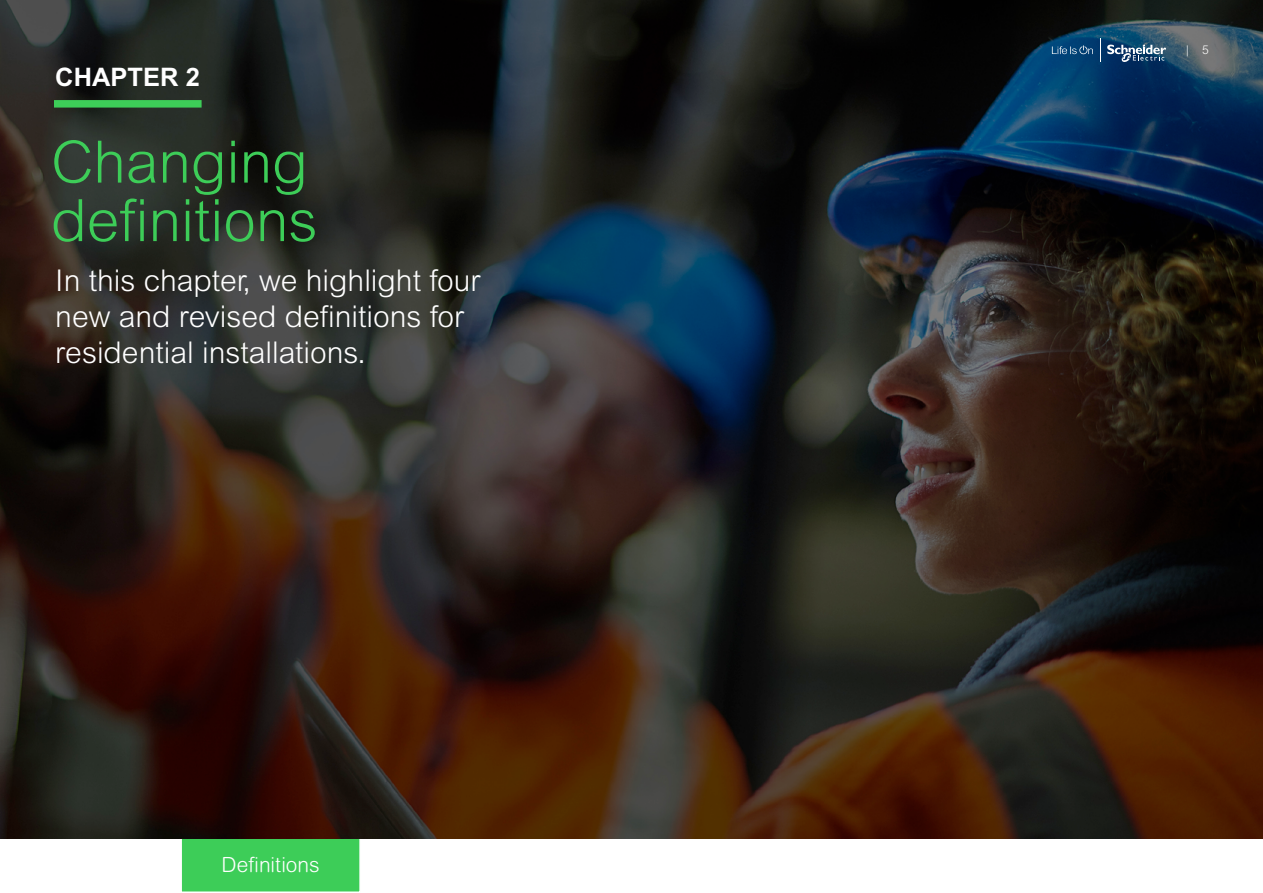
<style>
.page{position:relative;width:1263px;height:893px;background:#fff}
.page>*{position:absolute;margin:0;border:0;box-sizing:border-box;transform-origin:0 0}
.Green_title_39_39{font:300 58.5px/58.5px "Arial MT Pro";color:#3dcd58}
.Subtitle-white_20_A{font:300 30px/36px "Arial MT Pro";color:#fff}
.Chapter{font:700 25.5px "Arial MT Pro";color:#fff}
.t1{font:300 21px "Arial Rounded MT Std";color:#fff}
.t2{font:300 12px "Arial MT Pro";color:#fff}
</style>
<div class="page">
<img style="left:0;top:0;width:1263px;height:839px">
<div style="left:54px;top:100px;width:148px;height:8px;background:#3dcd58"></div>
<svg style="left:1052px;top:45px;width:41px;height:9px"></svg>
<svg style="left:1107px;top:45px;width:59px;height:18px"></svg>
<svg style="left:1100px;top:39px;width:1px;height:23px"></svg>
<svg style="left:180px;top:837px;width:182px;height:55px;background:#41c759"></svg>
<p class="Chapter" style="left:55px;top:62px;width:146px">CHAPTER 2</p>
<p class="Green_title_39_39" style="left:51px;top:134px;width:268px">Changing definitions</p>
<p class="Subtitle-white_20_A" style="left:55px;top:263px;width:427px">In this chapter, we highlight four new and revised definitions for residential installations.</p>
<p class="t1" style="left:222px;top:853px;width:100px">Definitions</p>
<p class="t2" style="left:1186px;top:42px;width:24px">| 5</p>
</div>
